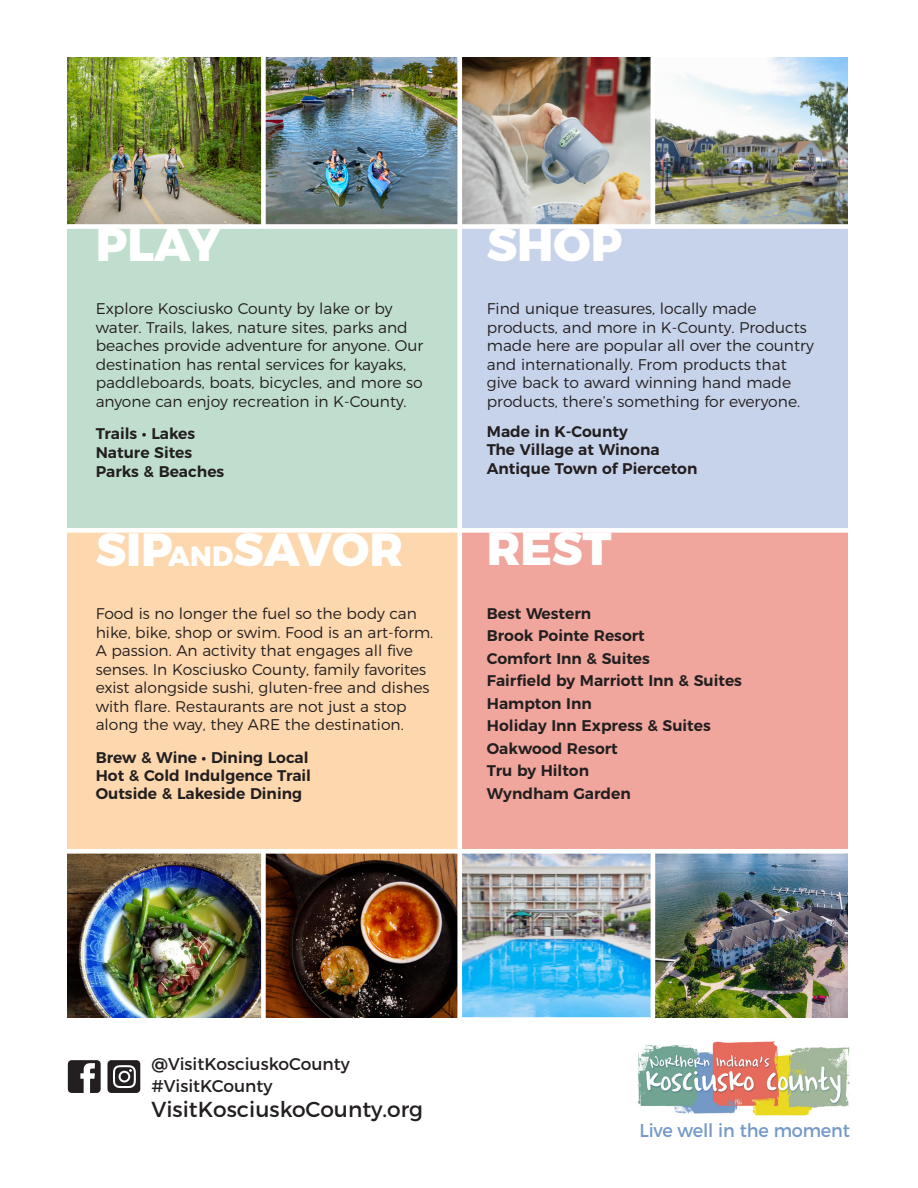
<style>
.page{position:relative;width:918px;height:1188px;background:#fff}
.page>*{position:absolute;margin:0;border:0;box-sizing:border-box;transform-origin:0 0}
.t1{font:800 46.5px "Montserrat";color:#fff}
.t2{font:21.6px "Montserrat";color:#231f20}
.listing_heading{font:18.6px "Montserrat";letter-spacing:-.01em;color:#7499c6;scale:.95 1}
.t3{font:17.1px "Montserrat";color:#231f20}
.t4{font:300 15.45px/18.6px "Montserrat";color:#231f20}
.t5{font:600 15.45px "Montserrat";color:#231f20}
.s1{font-size:27.9px}
</style>
<div class="page">
<img style="left:266px;top:854px;width:582px;height:163px">
<img style="left:68px;top:854px;width:193px;height:163px">
<img style="left:68px;top:58px;width:780px;height:166px">
<div style="left:459px;top:533px;width:389px;height:319px;background:#f0a69d"></div>
<div style="left:68px;top:533px;width:391px;height:319px;background:#fdd7ad"></div>
<div style="left:459px;top:228px;width:389px;height:301px;background:#c7d3eb"></div>
<div style="left:68px;top:228px;width:391px;height:301px;background:#c0decd"></div>
<img style="left:638px;top:1041px;width:212px;height:75px">
<svg style="left:68px;top:1060px;width:33px;height:33px"></svg>
<svg style="left:107px;top:1060px;width:33px;height:33px"></svg>
<div style="left:457px;top:44px;width:5px;height:989px;background:#fff"></div>
<div style="left:58px;top:849px;width:793px;height:5px;background:#fff"></div>
<div style="left:58px;top:528px;width:804px;height:5px;background:#fff"></div>
<div style="left:54px;top:224px;width:820px;height:5px;background:#fff"></div>
<div style="left:261px;top:53px;width:5px;height:173px;background:#fff"></div>
<hr style="left:651px;top:53px;width:4px;height:173px;background:#fff">
<hr style="left:651px;top:852px;width:4px;height:173px;background:#fff">
<p class="t1" style="left:96px;top:206px;width:126px">PLAY</p>
<p class="t4" style="left:96px;top:298px;width:329px">Explore Kosciusko County by lake or by water. Trails, lakes, nature sites, parks and beaches provide adventure for anyone. Our destination has rental services for kayaks, paddleboards, boats, bicycles, and more so anyone can enjoy recreation in K-County.</p>
<p class="t5" style="left:96px;top:421px;width:101px">Trails • Lakes</p>
<p class="t5" style="left:96px;top:440px;width:98px">Nature Sites</p>
<p class="t5" style="left:96px;top:458px;width:130px">Parks &amp; Beaches</p>
<p class="t1" style="left:96px;top:511px;width:309px">SIP<span class="s1">AND</span>SAVOR</p>
<p class="t4" style="left:96px;top:603px;width:339px">Food is no longer the fuel so the body can hike, bike, shop or swim. Food is an art-form.<br>A passion. An activity that engages all five senses. In Kosciusko County, family favorites exist alongside sushi, gluten-free and dishes with flare. Restaurants are not just a stop along the way, they ARE the destination.</p>
<p class="t5" style="left:96px;top:744px;width:214px">Brew &amp; Wine • Dining Local</p>
<p class="t5" style="left:96px;top:763px;width:217px">Hot &amp; Cold Indulgence Trail</p>
<p class="t5" style="left:96px;top:781px;width:208px">Outside &amp; Lakeside Dining</p>
<p class="t1" style="left:487px;top:206px;width:137px">SHOP</p>
<p class="t4" style="left:487px;top:298px;width:329px">Find unique treasures, locally made products, and more in K-County. Products made here are popular all over the country and internationally. From products that give back to award winning hand made products, there’s something for everyone.</p>
<p class="t5" style="left:487px;top:419px;width:142px">Made in K-County</p>
<p class="t5" style="left:487px;top:437px;width:174px">The Village at Winona</p>
<p class="t5" style="left:487px;top:456px;width:212px">Antique Town of Pierceton</p>
<p class="t1" style="left:487px;top:510px;width:126px">REST</p>
<p class="t5" style="left:487px;top:601px;width:106px">Best Western</p>
<p class="t5" style="left:487px;top:623px;width:160px">Brook Pointe Resort</p>
<p class="t5" style="left:487px;top:646px;width:165px">Comfort Inn &amp; Suites</p>
<p class="t5" style="left:487px;top:668px;width:257px">Fairfield by Marriott Inn &amp; Suites</p>
<p class="t5" style="left:487px;top:691px;width:107px">Hampton Inn</p>
<p class="t5" style="left:487px;top:713px;width:225px">Holiday Inn Express &amp; Suites</p>
<p class="t5" style="left:487px;top:736px;width:133px">Oakwood Resort</p>
<p class="t5" style="left:487px;top:758px;width:104px">Tru by Hilton</p>
<p class="t5" style="left:487px;top:780px;width:145px">Wyndham Garden</p>
<p class="t3" style="left:151px;top:1051px;width:200px">@VisitKosciuskoCounty</p>
<p class="t3" style="left:151px;top:1072px;width:123px">#VisitKCounty</p>
<p class="t2" style="left:151px;top:1092px;width:273px">VisitKosciuskoCounty.org</p>
<p class="listing_heading" style="left:640px;top:1116px;width:223px">Live well in the moment</p>
</div>
